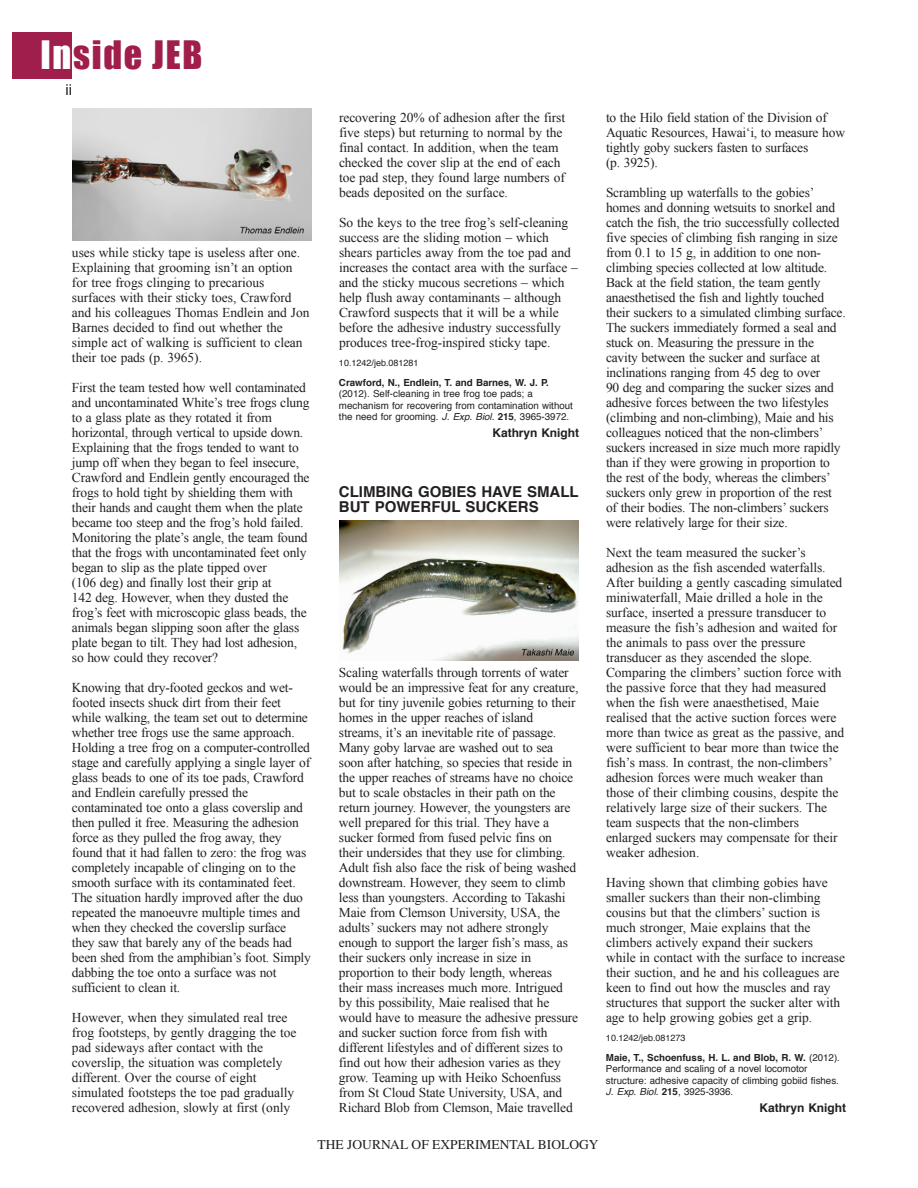
<style>
.page{position:relative;width:918px;height:1188px;background:#fff}
.page>*{position:absolute;margin:0;border:0;box-sizing:border-box;transform-origin:0 0}
.t1{font:36px "Impact";letter-spacing:.05em;color:#a01e4b}
.t2{font:700 15px/15px "Helvetica";color:#231f20}
.t3{font:15px "Helvetica";color:#231f20}
.t4{font:13.5px/15px "Times New Roman";letter-spacing:-.015em;color:#231f20}
.t5{font:13.5px "Times";color:#231f20}
.t6{font:700 12px "Helvetica";letter-spacing:-.005em;color:#231f20}
.t7{font:9.75px/11.2px "Helvetica";color:#231f20}
.t8{font:700 9.75px "Helvetica";color:#231f20}
.t9{font:9px "Helvetica";color:#231f20}
.s1{color:#fff}
.s2{font-style:italic}
.s3{font-weight:700}
</style>
<div class="page">
<div style="left:12px;top:32px;width:60px;height:46px;background:#a01e4b"></div>
<img style="left:72px;top:108px;width:240px;height:132px">
<img style="left:339px;top:521px;width:240px;height:139px">
<h1 class="t1" style="left:40px;top:33px;width:163px"><span class="s1">In</span>side JEB</h1>
<p class="t3" style="left:66px;top:83px;width:8px">ii</p>
<p class="t4" style="left:72px;top:245px;width:239px">uses while sticky tape is useless after one.<br>Explaining that grooming isn’t an option for tree frogs clinging to precarious surfaces with their sticky toes, Crawford and his colleagues Thomas Endlein and Jon Barnes decided to find out whether the simple act of walking is sufficient to clean their toe pads (p. 3965).</p>
<p class="t4" style="left:72px;top:380px;width:239px">First the team tested how well contaminated and uncontaminated White’s tree frogs clung to a glass plate as they rotated it from horizontal, through vertical to upside down.<br>Explaining that the frogs tended to want to jump off when they began to feel insecure, Crawford and Endlein gently encouraged the frogs to hold tight by shielding them with their hands and caught them when the plate became too steep and the frog’s hold failed.<br>Monitoring the plate’s angle, the team found that the frogs with uncontaminated feet only began to slip as the plate tipped over<br>(106 deg) and finally lost their grip at<br>142 deg. However, when they dusted the frog’s feet with microscopic glass beads, the animals began slipping soon after the glass plate began to tilt. They had lost adhesion, so how could they recover?</p>
<p class="t4" style="left:72px;top:680px;width:240px">Knowing that dry-footed geckos and wet&shy;footed insects shuck dirt from their feet while walking, the team set out to determine whether tree frogs use the same approach.<br>Holding a tree frog on a computer-controlled stage and carefully applying a single layer of glass beads to one of its toe pads, Crawford and Endlein carefully pressed the contaminated toe onto a glass coverslip and then pulled it free. Measuring the adhesion force as they pulled the frog away, they found that it had fallen to zero: the frog was completely incapable of clinging on to the smooth surface with its contaminated feet.<br>The situation hardly improved after the duo repeated the manoeuvre multiple times and when they checked the coverslip surface they saw that barely any of the beads had been shed from the amphibian’s foot. Simply dabbing the toe onto a surface was not sufficient to clean it.</p>
<p class="t4" style="left:72px;top:1010px;width:226px">However, when they simulated real tree frog footsteps, by gently dragging the toe pad sideways after contact with the coverslip, the situation was completely different. Over the course of eight simulated footsteps the toe pad gradually recovered adhesion, slowly at first (only</p>
<p class="t4" style="left:339px;top:110px;width:228px">recovering 20% of adhesion after the first five steps) but returning to normal by the final contact. In addition, when the team checked the cover slip at the end of each toe pad step, they found large numbers of beads deposited on the surface.</p>
<p class="t4" style="left:339px;top:215px;width:241px">So the keys to the tree frog’s self-cleaning success are the sliding motion – which shears particles away from the toe pad and increases the contact area with the surface – and the sticky mucous secretions – which help flush away contaminants – although Crawford suspects that it will be a while before the adhesive industry successfully produces tree-frog-inspired sticky tape.</p>
<p class="t9" style="left:339px;top:359px;width:81px">10.1242/jeb.081281</p>
<p class="t8" style="left:339px;top:379px;width:212px">Crawford, N., Endlein, T. and Barnes, W. J. P.</p>
<p class="t7" style="left:339px;top:389px;width:235px">(2012). Self-cleaning in tree frog toe pads; a mechanism for recovering from contamination without the need for grooming. <span class="s2">J. Exp. Biol.</span> <span class="s3">215</span>, 3965-3972.</p>
<p class="t6" style="left:493px;top:428px;width:88px">Kathryn Knight</p>
<p class="t2" style="left:339px;top:486px;width:241px">CLIMBING GOBIES HAVE SMALL<br>BUT POWERFUL SUCKERS</p>
<p class="t4" style="left:339px;top:665px;width:241px">Scaling waterfalls through torrents of water would be an impressive feat for any creature, but for tiny juvenile gobies returning to their homes in the upper reaches of island streams, it’s an inevitable rite of passage.<br>Many goby larvae are washed out to sea soon after hatching, so species that reside in the upper reaches of streams have no choice but to scale obstacles in their path on the return journey. However, the youngsters are well prepared for this trial. They have a sucker formed from fused pelvic fins on their undersides that they use for climbing.<br>Adult fish also face the risk of being washed downstream. However, they seem to climb less than youngsters. According to Takashi Maie from Clemson University, USA, the adults’ suckers may not adhere strongly enough to support the larger fish’s mass, as their suckers only increase in size in proportion to their body length, whereas their mass increases much more. Intrigued by this possibility, Maie realised that he would have to measure the adhesive pressure and sucker suction force from fish with different lifestyles and of different sizes to find out how their adhesion varies as they grow. Teaming up with Heiko Schoenfuss from St Cloud State University, USA, and Richard Blob from Clemson, Maie travelled</p>
<p class="t4" style="left:606px;top:110px;width:241px">to the Hilo field station of the Division of Aquatic Resources, Hawai‘i, to measure how tightly goby suckers fasten to surfaces<br>(p. 3925).</p>
<p class="t4" style="left:606px;top:185px;width:241px">Scrambling up waterfalls to the gobies’ homes and donning wetsuits to snorkel and catch the fish, the trio successfully collected five species of climbing fish ranging in size from 0.1 to 15 g, in addition to one non&shy;climbing species collected at low altitude.<br>Back at the field station, the team gently anaesthetised the fish and lightly touched their suckers to a simulated climbing surface.<br>The suckers immediately formed a seal and stuck on. Measuring the pressure in the cavity between the sucker and surface at inclinations ranging from 45 deg to over<br>90 deg and comparing the sucker sizes and adhesive forces between the two lifestyles (climbing and non-climbing), Maie and his colleagues noticed that the non-climbers’ suckers increased in size much more rapidly than if they were growing in proportion to the rest of the body, whereas the climbers’ suckers only grew in proportion of the rest of their bodies. The non-climbers’ suckers were relatively large for their size.</p>
<p class="t4" style="left:606px;top:545px;width:240px">Next the team measured the sucker’s adhesion as the fish ascended waterfalls.<br>After building a gently cascading simulated miniwaterfall, Maie drilled a hole in the surface, inserted a pressure transducer to measure the fish’s adhesion and waited for the animals to pass over the pressure transducer as they ascended the slope.<br>Comparing the climbers’ suction force with the passive force that they had measured when the fish were anaesthetised, Maie realised that the active suction forces were more than twice as great as the passive, and were sufficient to bear more than twice the fish’s mass. In contrast, the non-climbers’ adhesion forces were much weaker than those of their climbing cousins, despite the relatively large size of their suckers. The team suspects that the non-climbers enlarged suckers may compensate for their weaker adhesion.</p>
<p class="t4" style="left:606px;top:875px;width:241px">Having shown that climbing gobies have smaller suckers than their non-climbing cousins but that the climbers’ suction is much stronger, Maie explains that the climbers actively expand their suckers while in contact with the surface to increase their suction, and he and his colleagues are keen to find out how the muscles and ray structures that support the sucker alter with age to help growing gobies get a grip.</p>
<p class="t9" style="left:606px;top:1034px;width:81px">10.1242/jeb.081273</p>
<p class="t7" style="left:606px;top:1053px;width:235px"><span class="s3">Maie, T., Schoenfuss, H. L. and Blob, R. W.</span> (2012).<br>Performance and scaling of a novel locomotor structure: adhesive capacity of climbing gobiid fishes.<br><span class="s2">J. Exp. Biol.</span> <span class="s3">215</span>, 3925-3936.</p>
<p class="t6" style="left:760px;top:1103px;width:88px">Kathryn Knight</p>
<p class="t5" style="left:318px;top:1137px;width:282px">THE JOURNAL OF EXPERIMENTAL BIOLOGY</p>
</div>
